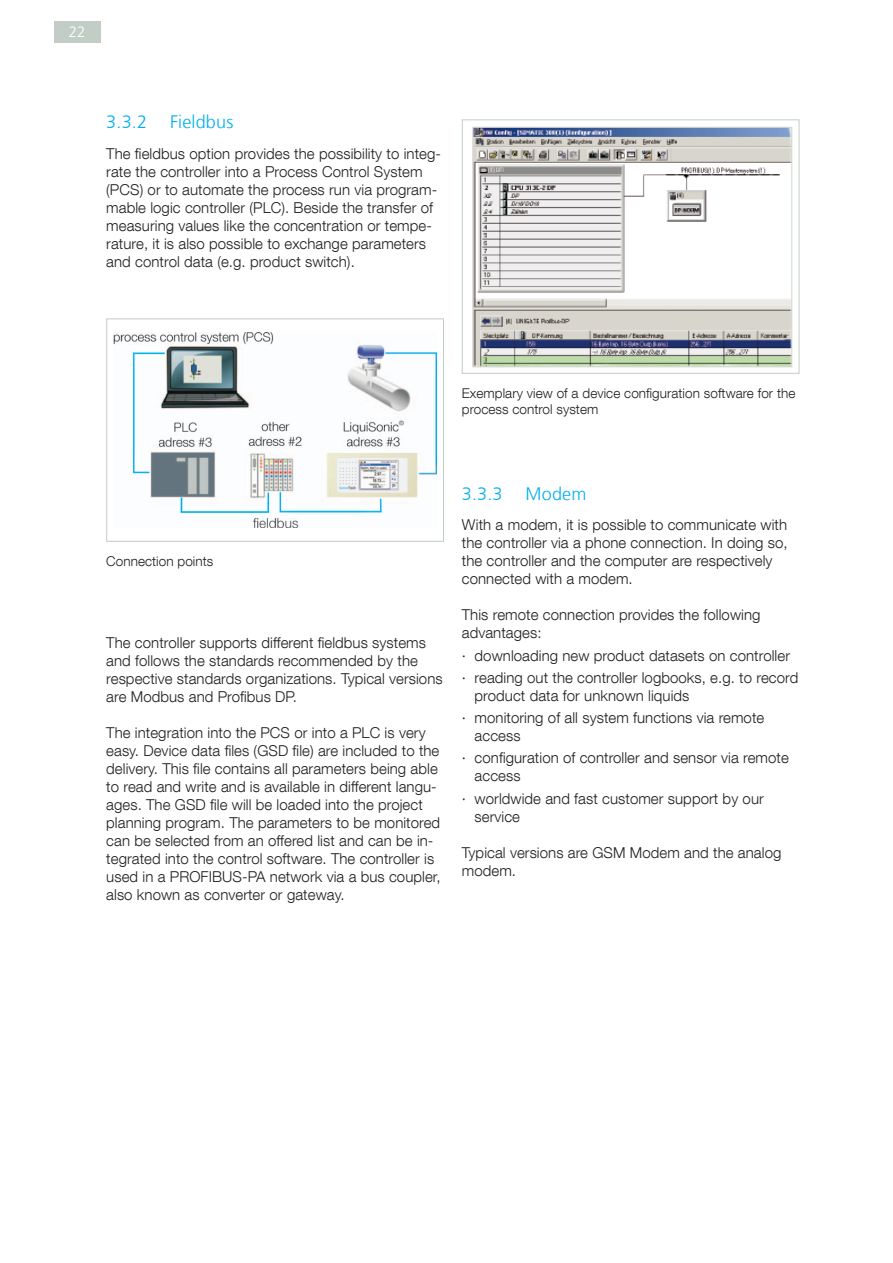
<style>
.page{position:relative;width:893px;height:1263px;background:#fff}
.page>*{position:absolute;margin:0;border:0;box-sizing:border-box;transform-origin:0 0}
.t1{font:300 18px "Frutiger LT Com";letter-spacing:.01em;color:#00aeef}
.t2{font:300 15px/18px "Helvetica Neue LT Com";letter-spacing:.005em;color:#231f20}
.t3{font:300 15px "Frutiger LT Com";color:#fff}
.t4{font:300 13.5px/16.2px "Helvetica Neue LT Com";letter-spacing:.005em;color:#231f20}
</style>
<div class="page">
<div style="left:54px;top:21px;width:47px;height:22px;background:#c2cdc5"></div>
<svg style="left:106px;top:318px;width:338px;height:224px"></svg>
<svg style="left:461px;top:119px;width:339px;height:255px"></svg>
<p class="t3" style="left:69px;top:23px;width:18px">22</p>
<p class="t1" style="left:106px;top:112px;width:42px">3.3.2</p>
<p class="t1" style="left:170px;top:112px;width:65px">Fieldbus</p>
<p class="t2" style="left:106px;top:144px;width:336px">The fieldbus option provides the possibility to integ&shy;rate the controller into a Process Control System (PCS) or to automate the process run via program&shy;mable logic controller (PLC). Beside the transfer of measuring values like the concentration or tempe&shy;rature, it is also possible to exchange parameters and control data (e.g. product switch).</p>
<p class="t4" style="left:462px;top:385px;width:335px">Exemplary view of a device configuration software for the process control system</p>
<p class="t4" style="left:106px;top:553px;width:109px">Connection points</p>
<p class="t2" style="left:106px;top:633px;width:338px">The controller supports different fieldbus systems and follows the standards recommended by the respective standards organizations. Typical versions are Modbus and Profibus DP.</p>
<p class="t2" style="left:106px;top:723px;width:336px">The integration into the PCS or into a PLC is very easy. Device data files (GSD file) are included to the delivery. This file contains all parameters being able to read and write and is available in different langu&shy;ages. The GSD file will be loaded into the project planning program. The parameters to be monitored can be selected from an offered list and can be in&shy;tegrated into the control software. The controller is used in a PROFIBUS-PA network via a bus coupler, also known as converter or gateway.</p>
<p class="t1" style="left:462px;top:483px;width:42px">3.3.3</p>
<p class="t1" style="left:526px;top:483px;width:62px">Modem</p>
<p class="t2" style="left:462px;top:516px;width:327px">With a modem, it is possible to communicate with the controller via a phone connection. In doing so, the controller and the computer are respectively connected with a modem.</p>
<p class="t2" style="left:462px;top:606px;width:300px">This remote connection provides the following advantages:</p>
<p class="t2" style="left:462px;top:644px;width:338px;line-height:22.2px">· downloading new product datasets on controller<br>· reading out the controller logbooks, e.g. to record</p>
<p class="t2" style="left:462px;top:684px;width:304px;line-height:22.2px;text-indent:13px">product data for unknown liquids<br>· monitoring of all system functions via remote</p>
<p class="t2" style="left:462px;top:724px;width:328px;line-height:22.2px;text-indent:13px">access<br>· configuration of controller and sensor via remote</p>
<p class="t2" style="left:462px;top:765px;width:303px;line-height:22.2px;text-indent:13px">access<br>· worldwide and fast customer support by our</p>
<p class="t2" style="left:475px;top:807px;width:47px">service</p>
<p class="t2" style="left:462px;top:843px;width:321px">Typical versions are GSM Modem and the analog modem.</p>
</div>
